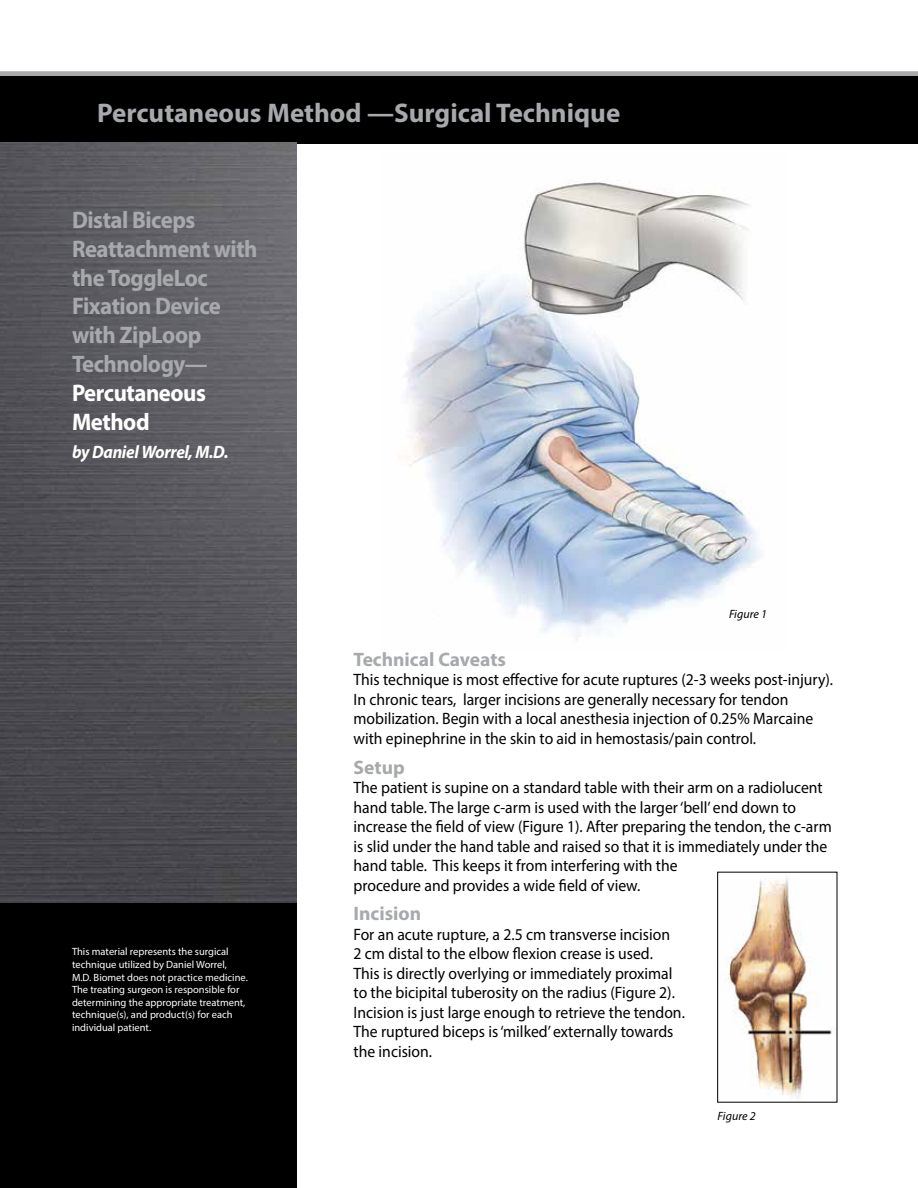
<style>
.page{position:relative;width:918px;height:1188px;background:#fff}
.page>*{position:absolute;margin:0;border:0;box-sizing:border-box;transform-origin:0 0}
.t1{font:700 27px "Myriad Pro";color:#a7a9ac}
.t2{font:700 24px/28.8px "Myriad Pro";letter-spacing:-.02em;color:#a7a9ac;scale:.95 1}
.t3{font:700 24px/28.8px "Myriad Pro";letter-spacing:-.02em;color:#fff;scale:.95 1}
.t4{font:700 19.5px "Myriad Pro";color:#a7a9ac}
.t5{font:italic 700 18px "Myriad Pro";letter-spacing:-.02em;color:#fff;scale:.95 1}
.t6{font:16.5px/19.5px "Myriad Pro";color:#000;scale:.95 1}
.t7{font:italic 12px "Myriad Pro";color:#000}
.t8{font:10.5px/12.6px "Myriad Pro";color:#fff}
</style>
<div class="page">
<div style="left:0;top:71px;width:918px;height:6px;background:#a7a9ac"></div>
<div style="left:0;top:76px;width:918px;height:68px;background:#000"></div>
<img style="left:0;top:142px;width:297px;height:761px">
<img style="left:404px;top:180px;width:356px;height:459px">
<img style="left:725px;top:878px;width:107px;height:220px">
<div style="left:717px;top:872px;width:120px;height:231px;border:1px solid #000"></div>
<div style="left:0;top:903px;width:297px;height:285px;background:#000"></div>
<h1 class="t1" style="left:97px;top:96px;width:525px">Percutaneous Method —Surgical Technique</h1>
<h2 class="t2" style="left:72px;top:205px;width:197px">Distal Biceps<br>Reattachment with the ToggleLoc<br>Fixation Device with ZipLoop<br>Technology—</h2>
<h2 class="t3" style="left:72px;top:378px;width:142px">Percutaneous<br>Method</h2>
<p class="t5" style="left:72px;top:440px;width:166px">by Daniel Worrel, M.D.</p>
<p class="t8" style="left:72px;top:945px;width:177px">This material represents the surgical technique utilized by Daniel Worrel, M.D. Biomet does not practice medicine.<br>The treating surgeon is responsible for determining the appropriate treatment, technique(s), and product(s) for each individual patient.</p>
<p class="t7" style="left:729px;top:607px;width:39px">Figure 1</p>
<p class="t4" style="left:354px;top:646px;width:154px">Technical Caveats</p>
<p class="t6" style="left:354px;top:670px;width:506px">This technique is most effective for acute ruptures (2-3 weeks post-injury).<br>In chronic tears, larger incisions are generally necessary for tendon mobilization. Begin with a local anesthesia injection of 0.25% Marcaine with epinephrine in the skin to aid in hemostasis/pain control.</p>
<p class="t4" style="left:354px;top:754px;width:53px">Setup</p>
<p class="t6" style="left:354px;top:777px;width:505px">The patient is supine on a standard table with their arm on a radiolucent hand table. The large c-arm is used with the larger ‘bell’ end down to increase the field of view (Figure 1). After preparing the tendon, the c-arm is slid under the hand table and raised so that it is immediately under the hand table. This keeps it from interfering with the<br>procedure and provides a wide field of view.</p>
<p class="t4" style="left:354px;top:901px;width:69px">Incision</p>
<p class="t6" style="left:354px;top:924px;width:350px">For an acute rupture, a 2.5 cm transverse incision<br>2 cm distal to the elbow flexion crease is used.<br>This is directly overlying or immediately proximal to the bicipital tuberosity on the radius (Figure 2).<br>Incision is just large enough to retrieve the tendon.<br>The ruptured biceps is ‘milked’ externally towards the incision.</p>
<p class="t7" style="left:718px;top:1109px;width:39px">Figure 2</p>
</div>
